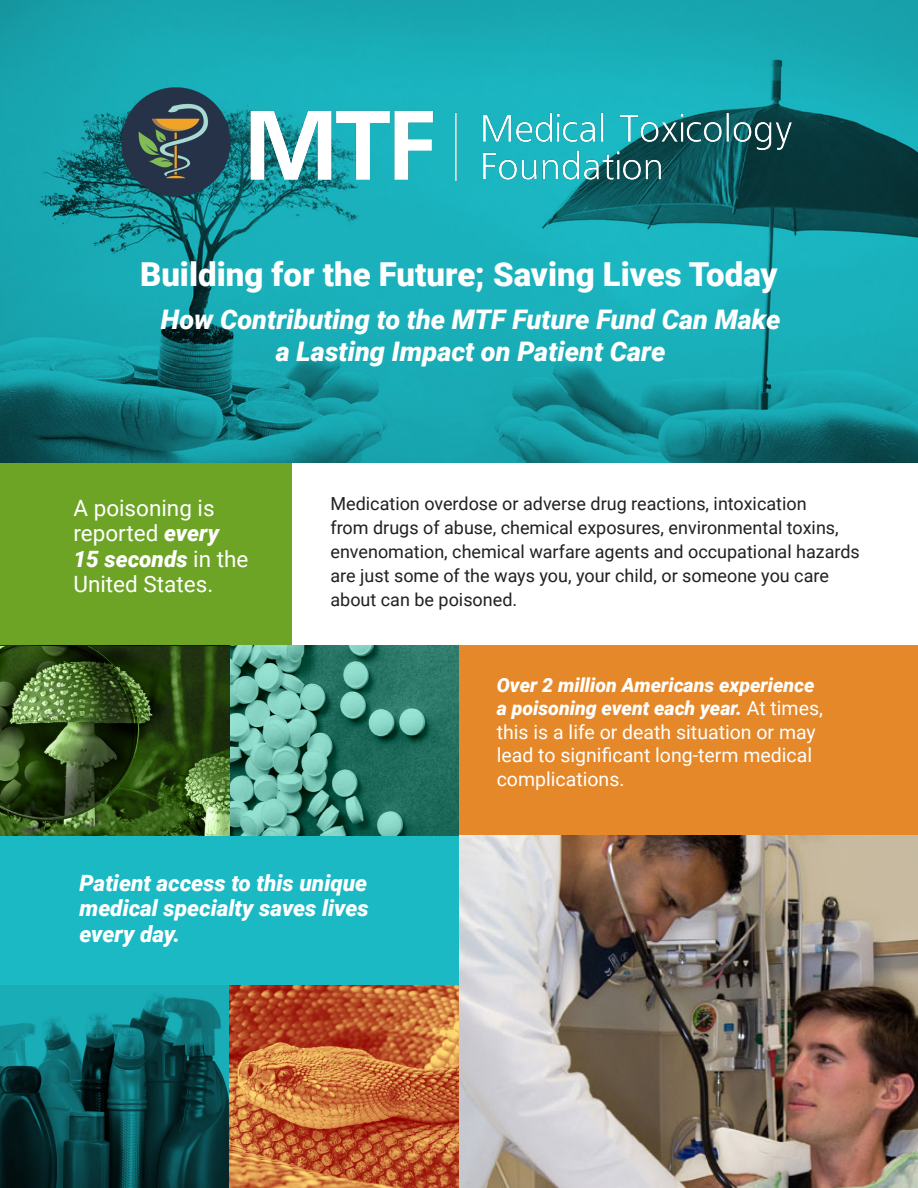
<style>
.page{position:relative;width:918px;height:1188px;background:#fff}
.page>*{position:absolute;margin:0;border:0;box-sizing:border-box;transform-origin:0 0}
.t1{font:900 33px "Roboto";color:#fff}
.t2{font:italic 900 27px "Roboto";color:#fff}
.t3{font:italic 900 22.5px/25.5px "Roboto";color:#fff;text-align:justify}
.t4{font:22.5px/25.5px "Roboto";color:#fff}
.t5{font:19.5px/23.4px "Roboto";color:#fff}
.t6{font:18px/24px "Roboto";color:#231f20}
.s1{font-weight:900;font-style:italic}
</style>
<div class="page">
<div style="left:0;top:462px;width:292px;height:184px;background:#6da425"></div>
<div style="left:0;top:829px;width:459px;height:176px;background:#1bb9c4"></div>
<svg style="left:230px;top:646px;width:229px;height:189px"></svg>
<div style="left:459px;top:646px;width:459px;height:189px;background:#e58829"></div>
<img style="left:459px;top:835px;width:459px;height:353px">
<img style="left:0;top:0;width:918px;height:462px">
<img style="left:0;top:986px;width:459px;height:202px">
<img style="left:0;top:646px;width:230px;height:189px">
<img style="left:93px;top:73px;width:719px;height:138px">
<p class="t1" style="left:140px;top:251px;width:639px">Building for the Future; Saving Lives Today</p>
<p class="t2" style="left:161px;top:300px;width:621px">How Contributing to the MTF Future Fund Can Make</p>
<p class="t2" style="left:276px;top:333px;width:391px">a Lasting Impact on Patient Care</p>
<p class="t4" style="left:74px;top:494px;width:176px">A poisoning is reported <span class="s1">every<br>15 seconds</span> in the<br>United States.</p>
<p class="t6" style="left:330px;top:491px;width:531px">Medication overdose or adverse drug reactions, intoxication<br>from drugs of abuse, chemical exposures, environmental toxins, envenomation, chemical warfare agents and occupational hazards are just some of the ways you, your child, or someone you care about can be poisoned.</p>
<p class="t5" style="left:497px;top:673px;width:328px"><span class="s1">Over 2 million Americans experience a poisoning event each year.</span> At times, this is a life or death situation or may lead to significant long-term medical complications.</p>
<p class="t3" style="left:79px;top:869px;width:291px">Patient access to this unique medical specialty saves lives every day.</p>
</div>
